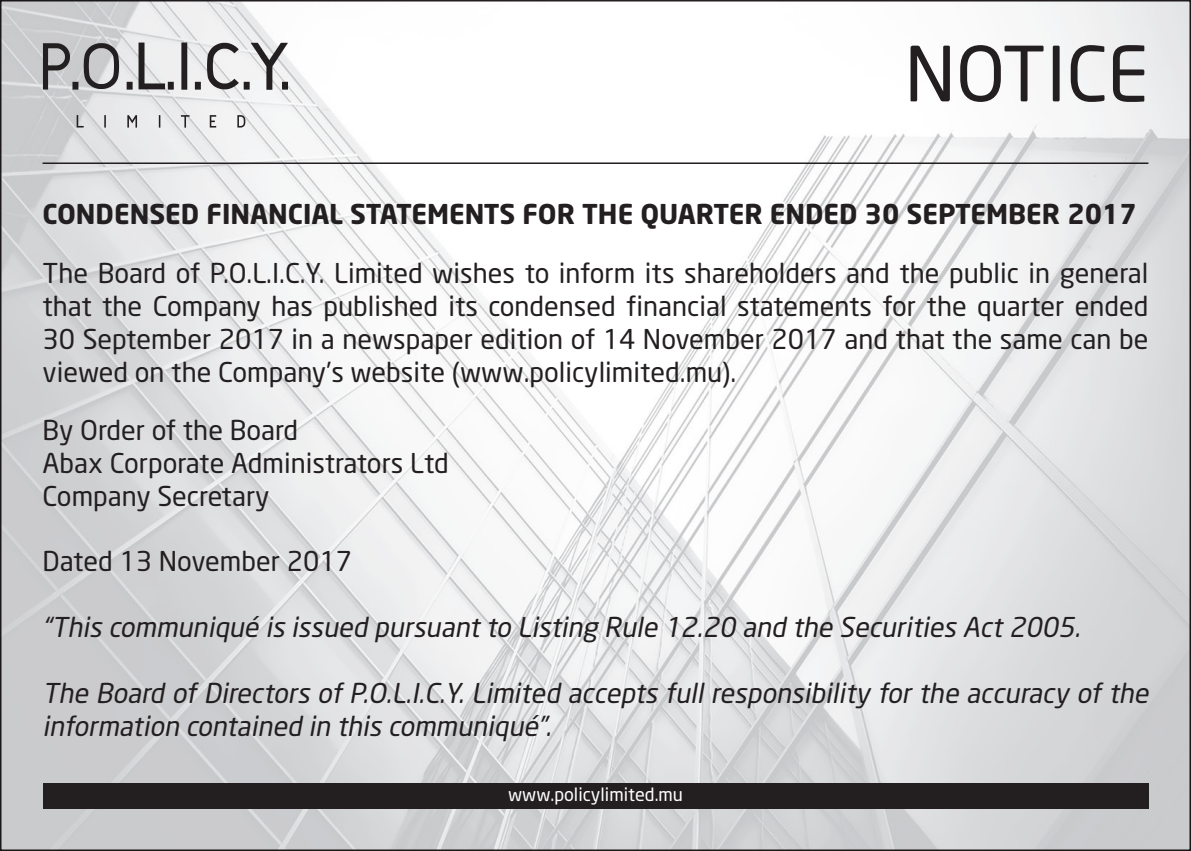
<style>
.page{position:relative;width:1191px;height:851px;background:#fff}
.page>*{position:absolute;margin:0;border:0;box-sizing:border-box;transform-origin:0 0}
.t1{font:75px "Neo Sans";color:#231f20}
.t2{font:27px/33px "Neo Sans";color:#231f20;text-align:justify}
.t3{font:italic 27px/33px "Neo Sans";color:#231f20}
.t4{font:700 27px "Neo Sans";color:#231f20}
.t5{font:18px "Neo Sans";color:#fff}
</style>
<div class="page">
<img style="left:0;top:0;width:1191px;height:850px">
<div style="left:43px;top:782px;width:1105px;height:26px;background:#231f20"></div>
<hr style="left:43px;top:162px;width:1105px;height:2px;background:#231f20">
<svg style="left:43px;top:43px;width:245px;height:47px"></svg>
<svg style="left:77px;top:115px;width:168px;height:13px"></svg>
<h1 class="t1" style="left:904px;top:28px;width:245px">NOTICE</h1>
<p class="t4" style="left:43px;top:197px;width:1096px">CONDENSED FINANCIAL STATEMENTS FOR THE QUARTER ENDED 30 SEPTEMBER 2017</p>
<p class="t2" style="left:43px;top:256px;width:1107px">The Board of P.O.L.I.C.Y. Limited wishes to inform its shareholders and the public in general that the Company has published its condensed financial statements for the quarter ended 30 September 2017 in a newspaper edition of 14 November 2017 and that the same can be viewed on the Company’s website (www.policylimited.mu).</p>
<p class="t2" style="left:43px;top:413px;width:408px;text-align:left">By Order of the Board<br>Abax Corporate Administrators Ltd<br>Company Secretary</p>
<p class="t2" style="left:43px;top:544px;width:311px">Dated 13 November 2017</p>
<p class="t3" style="left:43px;top:610px;width:1044px">“This communiqué is issued pursuantto Listing Rule 12.20 and the Securities Act2005.</p>
<p class="t3" style="left:43px;top:676px;width:1113px">The Board of Directors of P.O.L.I.C.Y. Limited accepts full responsibility for the accuracy of the information contained in this communiqué”.</p>
<p class="t5" style="left:508px;top:783px;width:176px">www.policylimited.mu</p>
</div>
